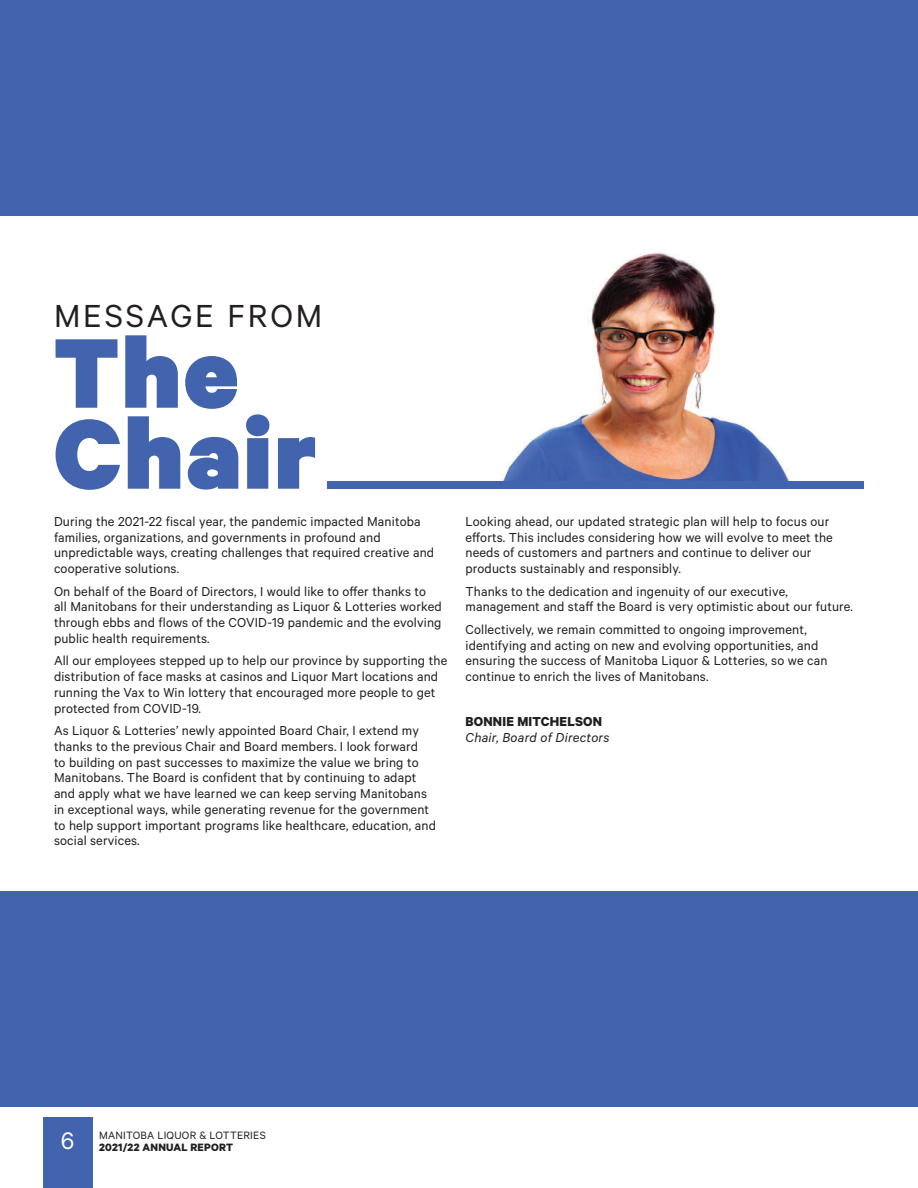
<style>
.page{position:relative;width:918px;height:1188px;background:#fff}
.page>*{position:absolute;margin:0;border:0;box-sizing:border-box;transform-origin:0 0}
.t1{font:900 111.45px/81px "Calibre";letter-spacing:.025em;color:#4263ae}
.t2{font:36px "Calibre";letter-spacing:.08em;color:#231f20}
.t3{font:27px "Calibre";color:#fff}
.t4{font:14.7px/15.8px "Calibre";letter-spacing:.01em;color:#231f20}
.t5{font:italic 14.7px "Calibre";letter-spacing:.015em;color:#231f20}
.t6{font:700 14.7px "Calibre";letter-spacing:.015em;color:#231f20}
.t7{font:12px "Calibre";letter-spacing:.02em;color:#231f20}
.t8{font:700 12px "Calibre";letter-spacing:.02em;color:#231f20}
</style>
<div class="page">
<div style="left:43px;top:1118px;width:49px;height:70px;background:#4263ae"></div>
<div style="left:0;top:891px;width:918px;height:216px;background:#4263ae"></div>
<div style="left:0;top:0;width:918px;height:216px;background:#4263ae"></div>
<img style="left:501px;top:252px;width:288px;height:229px">
<div style="left:327px;top:481px;width:252px;height:8px;background:#4263ae"></div>
<div style="left:579px;top:481px;width:285px;height:8px;background:#4263ae"></div>
<h2 class="t2" style="left:54px;top:295px;width:270px">MESSAGE FROM</h2>
<h1 class="t1" style="left:54px;top:329px;width:264px">The<br>Chair</h1>
<p class="t4" style="left:54px;top:513px;width:382px">During the 2021-22 fiscal year, the pandemic impacted Manitoba families, organizations, and governments in profound and unpredictable ways, creating challenges that required creative and cooperative solutions.</p>
<p class="t4" style="left:54px;top:583px;width:389px">On behalf of the Board of Directors, I would like to offer thanks to all Manitobans for their understanding as Liquor &amp; Lotteries worked through ebbs and flows of the COVID-19 pandemic and the evolving public health requirements.</p>
<p class="t4" style="left:54px;top:652px;width:395px">All our employees stepped up to help our province by supporting the distribution of face masks at casinos and Liquor Mart locations and running the Vax to Win lottery that encouraged more people to get protected from COVID-19.</p>
<p class="t4" style="left:54px;top:722px;width:383px">As Liquor &amp; Lotteries’ newly appointed Board Chair, I extend my thanks to the previous Chair and Board members. I look forward<br>to building on past successes to maximize the value we bring to Manitobans. The Board is confident that by continuing to adapt and apply what we have learned we can keep serving Manitobans in exceptional ways, while generating revenue for the government to help support important programs like healthcare, education, and social services.</p>
<p class="t4" style="left:466px;top:513px;width:369px">Looking ahead, our updated strategic plan will help to focus our efforts. This includes considering how we will evolve to meet the needs of customers and partners and continue to deliver our products sustainably and responsibly.</p>
<p class="t4" style="left:466px;top:583px;width:389px">Thanks to the dedication and ingenuity of our executive, management and staff the Board is very optimistic about our future.</p>
<p class="t4" style="left:466px;top:621px;width:364px">Collectively, we remain committed to ongoing improvement, identifying and acting on new and evolving opportunities, and ensuring the success of Manitoba Liquor &amp; Lotteries, so we can continue to enrich the lives of Manitobans.</p>
<p class="t6" style="left:466px;top:713px;width:138px">BONNIE MITCHELSON</p>
<p class="t5" style="left:466px;top:729px;width:146px">Chair, Board of Directors</p>
<p class="t7" style="left:99px;top:1128px;width:168px">MANITOBA LIQUOR &amp; LOTTERIES</p>
<h3 class="t3" style="left:61px;top:1125px;width:15px">6</h3>
<p class="t8" style="left:99px;top:1140px;width:136px">2021/22 ANNUAL REPORT</p>
</div>
